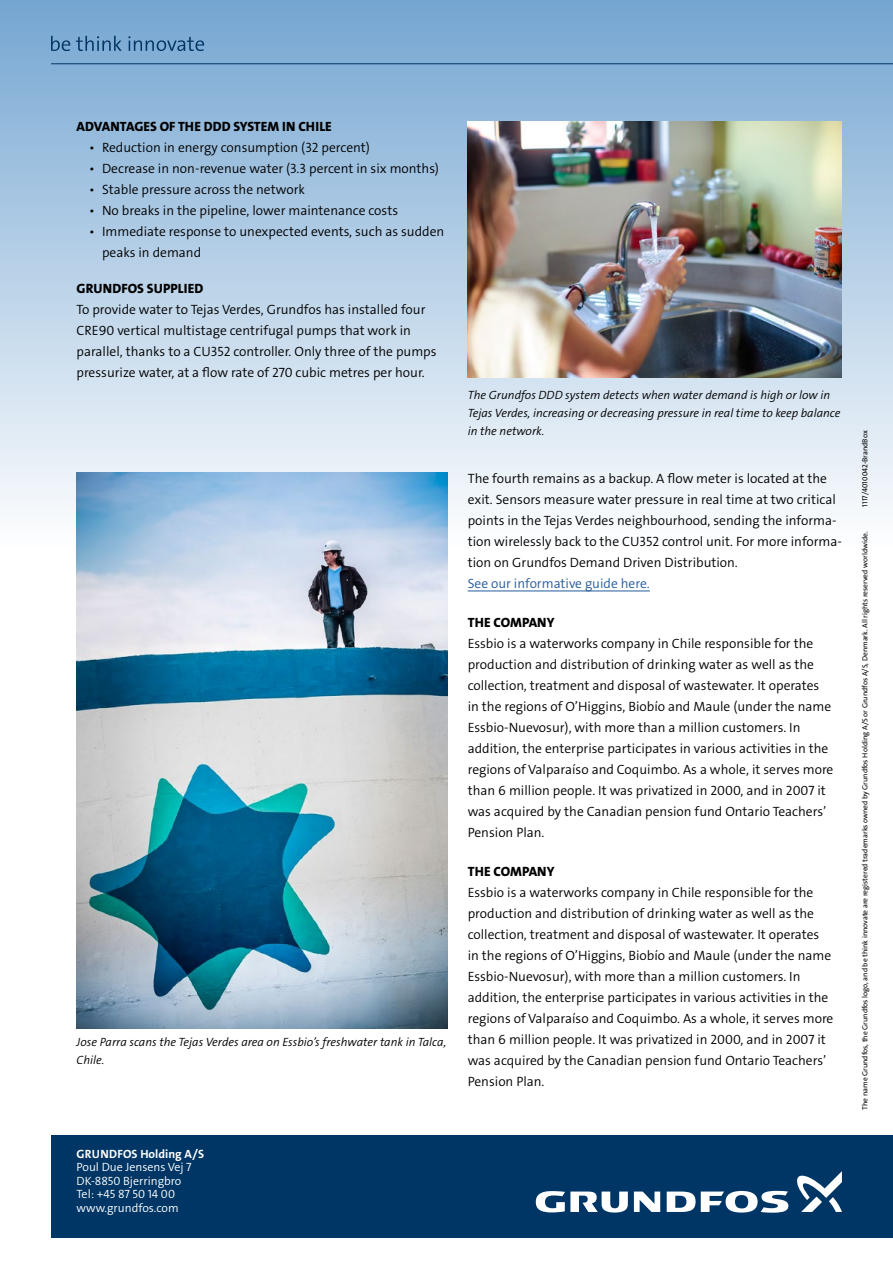
<style>
.page{position:relative;width:893px;height:1263px;background:#fff}
.page>*{position:absolute;margin:0;border:0;box-sizing:border-box;transform-origin:0 0}
.t1{font:13.5px/21px "Grundfos The Sans V2 OT 4 SL";color:#000}
.t2{font:13.5px "Grundfos The Sans V2 OT 8 XB";letter-spacing:.005em;color:#000}
.t3{font:13.5px "Grundfos The Sans V2 OT 4 SL";color:#245a9c}
.t4{font:12px/18px "Grundfos The Sans V2 OT 4 SL Italic";color:#000}
.t5{font:12px/13.5px "Grundfos The Sans V2 OT 4 SL";color:#fff}
.t6{font:12px "Grundfos The Sans V2 OT 7 B";letter-spacing:.01em;color:#fff}
.t7{font:7.5px "Grundfos The Sans V2 OT 5 R";color:#000}
</style>
<div class="page">
<div style="left:0;top:0;width:893px;height:546px;background:linear-gradient(to bottom,#74a5d1,#fcfdfe)"></div>
<div style="left:51px;top:1135px;width:842px;height:102px;background:#003665"></div>
<hr style="left:51px;top:63px;width:842px;height:1px;background:#003665">
<svg style="left:634px;top:1191px;width:26px;height:21px"></svg>
<svg style="left:536px;top:1191px;width:92px;height:21px"></svg>
<svg style="left:667px;top:1191px;width:121px;height:22px"></svg>
<svg style="left:797px;top:1171px;width:45px;height:41px"></svg>
<svg style="left:51px;top:36px;width:19px;height:15px"></svg>
<svg style="left:76px;top:36px;width:46px;height:15px"></svg>
<svg style="left:128px;top:36px;width:76px;height:15px"></svg>
<img style="left:77px;top:473px;width:370px;height:555px">
<img style="left:468px;top:121px;width:374px;height:256px">
<hr style="left:468px;top:591px;width:182px;height:1px;background:#245a9c">
<p class="t2" style="left:77px;top:118px;width:257px">ADVANTAGES OF THE DDD SYSTEM IN CHILE</p>
<p class="t1" style="left:89px;top:137px;width:282px">• Reduction in energy consumption (32 percent)</p>
<p class="t1" style="left:89px;top:158px;width:351px">• Decrease in non-revenue water (3.3 percent in six months)</p>
<p class="t1" style="left:89px;top:179px;width:217px">• Stable pressure across the network</p>
<p class="t1" style="left:89px;top:200px;width:310px">• No breaks in the pipeline, lower maintenance costs</p>
<p class="t1" style="left:102px;top:221px;width:344px;text-indent:-13px">• Immediate response to unexpected events, such as sudden peaks in demand</p>
<p class="t2" style="left:77px;top:280px;width:128px">GRUNDFOS SUPPLIED</p>
<p class="t1" style="left:77px;top:299px;width:362px">To provide water to Tejas Verdes, Grundfos has installed four CRE90 vertical multistage centrifugal pumps that work in parallel, thanks to a CU352 controller. Only three of the pumps pressurize water, at a flow rate of 270 cubic metres per hour.</p>
<p class="t4" style="left:77px;top:1033px;width:371px">Jose Parra scans the Tejas Verdes area on Essbio’s freshwater tank in Talca,<br>Chile.</p>
<p class="t6" style="left:77px;top:1146px;width:129px">GRUNDFOS Holding A/S</p>
<p class="t5" style="left:77px;top:1161px;width:117px">Poul Due Jensens Vej 7<br>DK-8850 Bjerringbro<br>Tel: +45 87 50 14 00 www.grundfos.com</p>
<p class="t4" style="left:468px;top:386px;width:374px">The Grundfos DDD system detects when water demand is high or low in<br>Tejas Verdes, increasing or decreasing pressure in real time to keep balance in the network.</p>
<p class="t1" style="left:468px;top:468px;width:376px">The fourth remains as a backup. A flow meter is located at the exit. Sensors measure water pressure in real time at two critical points in the Tejas Verdes neighbourhood, sending the informa&shy;tion wirelessly back to the CU352 control unit. For more informa&shy;tion on Grundfos Demand Driven Distribution.</p>
<p class="t3" style="left:468px;top:575px;width:184px">See our informative guide here.</p>
<p class="t2" style="left:468px;top:614px;width:88px">THE COMPANY</p>
<p class="t1" style="left:468px;top:633px;width:367px">Essbio is a waterworks company in Chile responsible for the production and distribution of drinking water as well as the collection, treatment and disposal of wastewater. It operates in the regions of O’Higgins, Biobío and Maule (under the name Essbio-Nuevosur), with more than a million customers. In addition, the enterprise participates in various activities in the regions of Valparaíso and Coquimbo. As a whole, it serves more than 6 million people. It was privatized in 2000, and in 2007 it was acquired by the Canadian pension fund Ontario Teachers’ Pension Plan.</p>
<p class="t2" style="left:468px;top:863px;width:88px">THE COMPANY</p>
<p class="t1" style="left:468px;top:882px;width:367px">Essbio is a waterworks company in Chile responsible for the production and distribution of drinking water as well as the collection, treatment and disposal of wastewater. It operates in the regions of O’Higgins, Biobío and Maule (under the name Essbio-Nuevosur), with more than a million customers. In addition, the enterprise participates in various activities in the regions of Valparaíso and Coquimbo. As a whole, it serves more than 6 million people. It was privatized in 2000, and in 2007 it was acquired by the Canadian pension fund Ontario Teachers’ Pension Plan.</p>
<p class="t7" style="left:860px;top:506px;width:77px;rotate:-90deg">1117/4010042-BrandBox</p>
<p class="t7" style="left:860px;top:1110px;width:580px;rotate:-90deg">The name Grundfos, the Grundfos logo, and be think innovate are registered trademarks owned by Grundfos Holding A/S or Grundfos A/S, Denmark. All rights reserved worldwide.</p>
</div>
